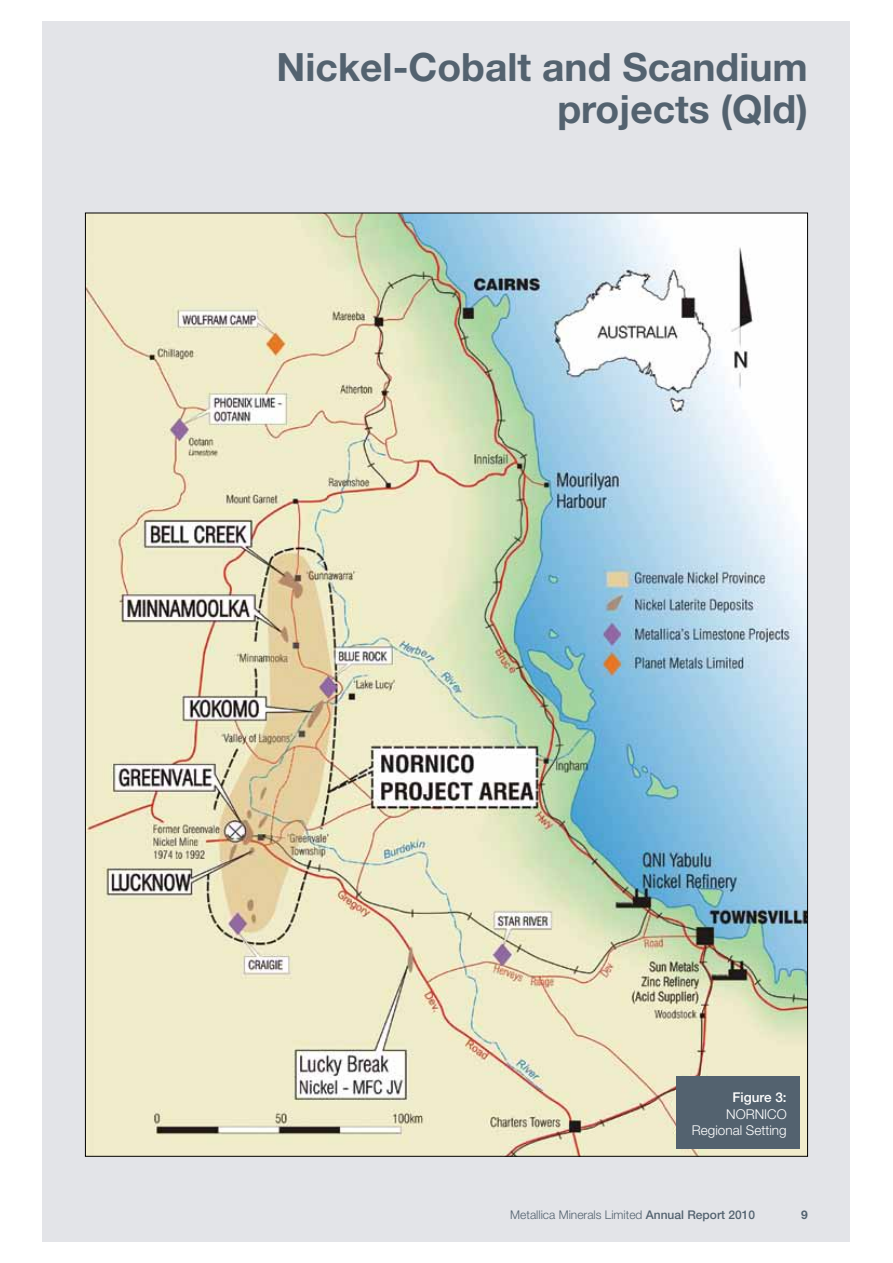
<style>
.page{position:relative;width:893px;height:1263px;background:#fff}
.page>*{position:absolute;margin:0;border:0;box-sizing:border-box;transform-origin:0 0}
.t1{font:700 39px/42px "Helvetica Neue LT Std";color:#53626f;text-align:right}
.t2{font:300 13.5px/16.5px "Helvetica Neue LT Std";color:#fff}
.t3{font:500 13.5px "Helvetica Neue LT Std";color:#fff}
.t4{font:300 12px "Helvetica Neue LT Std";color:#53626f}
.t5{font:700 12px "Helvetica Neue LT Std";color:#53626f}
.s1{font-weight:500}
</style>
<div class="page">
<div style="left:43px;top:21px;width:807px;height:1221px;background:#e3e4e8"></div>
<img style="left:87px;top:215px;width:719px;height:940px">
<div style="left:676px;top:1076px;width:123px;height:72px;background:#53626f"></div>
<h1 class="t1" style="left:277px;top:45px;width:533px">Nickel-Cobalt and Scandium projects (Qld)</h1>
<p class="t3" style="left:733px;top:1089px;width:56px">Figure 3:</p>
<p class="t2" style="left:692px;top:1105px;width:96px;text-indent:34px">NORNICO<br>Regional Setting</p>
<p class="t4" style="left:510px;top:1207px;width:246px">Metallica Minerals Limited <span class="s1">Annual Report 2010</span></p>
<p class="t5" style="left:801px;top:1207px;width:8px">9</p>
</div>
